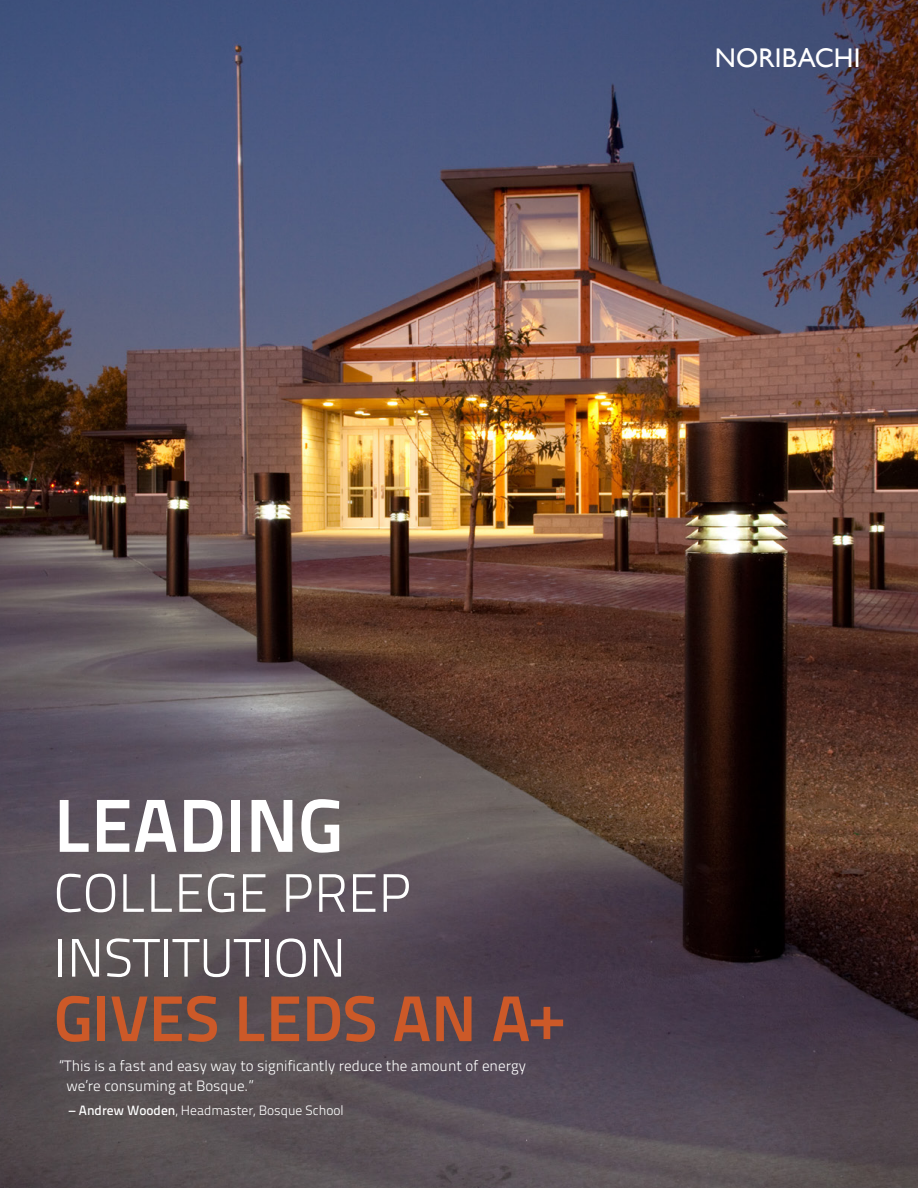
<style>
.page{position:relative;width:918px;height:1188px;background:#fff}
.page>*{position:absolute;margin:0;border:0;box-sizing:border-box;transform-origin:0 0}
.t1{font:75px "Titillium Text 25 L 800 wt";color:#fff}
.t2{font:64.5px "Titillium Text 25 L 800 wt";color:#cc5928}
.t3{font:54px/64.8px "Titillium Text 25 L 250 wt";color:#fff}
.t4{font:27px "Gill Sans";letter-spacing:.005em;color:#fff}
.t5{font:15px/19.8px "Titillium Text 25 L 250 wt";color:#fff}
.t6{font:13.5px "Titillium Text 25 L 250 wt";color:#fff}
.s1{font-family:"Titillium Text 25 L 600 wt"}
</style>
<div class="page">
<img style="left:0;top:0;width:918px;height:1188px">
<h3 class="t4" style="left:715px;top:42px;width:147px">NORIBACHI</h3>
<h1 class="t1" style="left:54px;top:768px;width:291px">LEADING</h1>
<h3 class="t3" style="left:54px;top:858px;width:359px">COLLEGE PREP<br>INSTITUTION</h3>
<h2 class="t2" style="left:54px;top:969px;width:511px">GIVES LEDS AN A+</h2>
<p class="t5" style="left:66px;top:1056px;width:461px;text-indent:-7px">“This is a fast and easy way to significantly reduce the amount of energy we’re consuming at Bosque.”</p>
<p class="t6" style="left:69px;top:1101px;width:276px"><span class="s1">– Andrew Wooden</span>, Headmaster, Bosque School</p>
</div>
